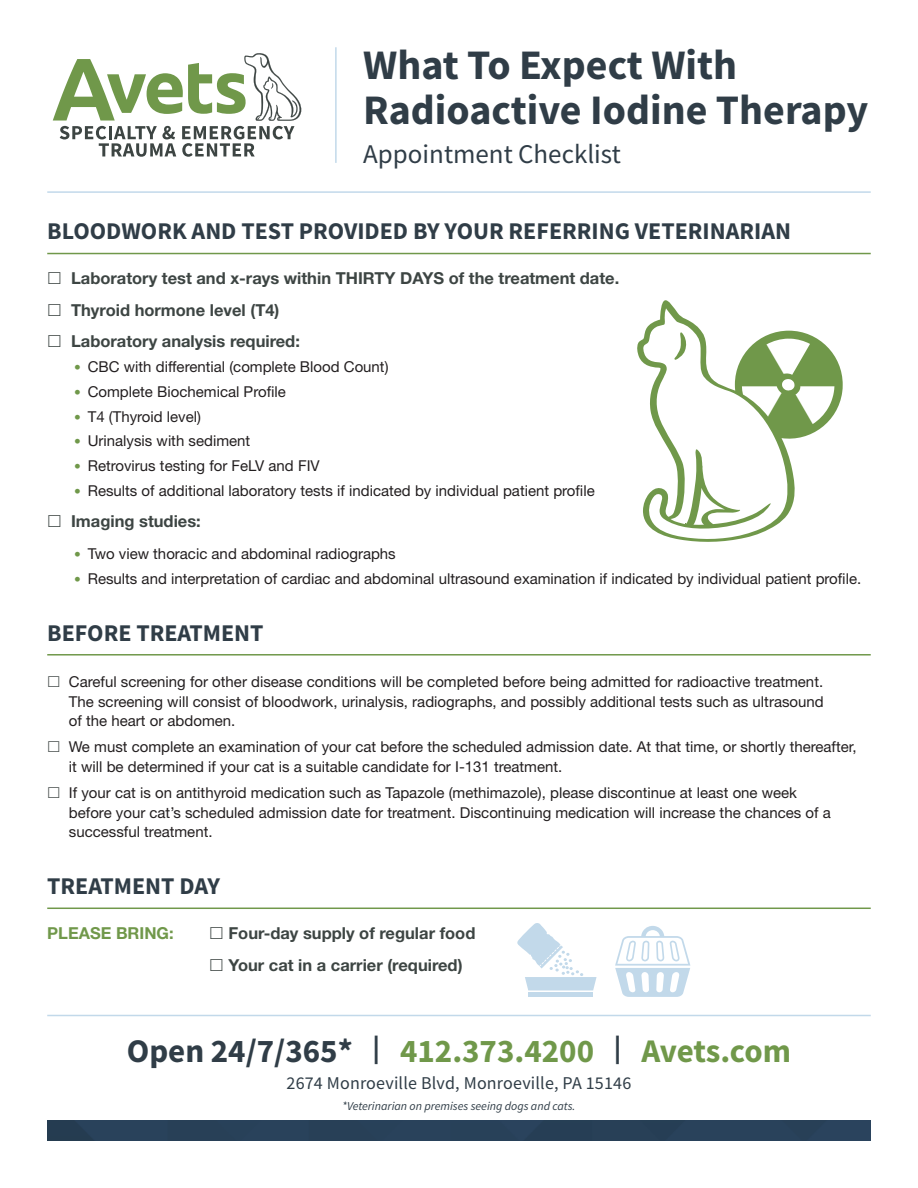
<style>
.page{position:relative;width:918px;height:1188px;background:#fff}
.page>*{position:absolute;margin:0;border:0;box-sizing:border-box;transform-origin:0 0}
.t1{font:700 42px/45px "Source Sans Pro";color:#303d47}
.t2{font:700 33px "Source Sans Pro";color:#70984a}
.t3{font:27px "Source Sans Pro";color:#303d47}
.t4{font:700 24px "Source Sans Pro";color:#303d47}
.t5{font:18px "Source Sans Pro";letter-spacing:.01em;color:#303d47}
.t6{font:700 16.5px/31.5px "Helvetica Neue LT Std";color:#3d4543}
.t7{font:700 16.5px "Helvetica Neue LT Std";color:#70984a}
.t8{font:15px/19.5px "Helvetica Neue LT Std";color:#231f20}
.t9{font:italic 12px "Source Sans Pro";color:#303d47}
.s1{font-size:13.5px;color:#70984a}
.s2{color:#303d47}
.s3{font-size:28.5px;color:#303d47}
</style>
<div class="page">
<hr style="left:47px;top:253px;width:824px;height:1px;background:#70984a">
<hr style="left:47px;top:654px;width:824px;height:2px;background:#70984a">
<hr style="left:47px;top:908px;width:824px;height:1px;background:#70984a">
<div style="left:47px;top:1120px;width:824px;height:21px;background:#284159"></div>
<svg style="left:53px;top:53px;width:249px;height:104px"></svg>
<svg style="left:637px;top:300px;width:206px;height:242px"></svg>
<svg style="left:694px;top:494px;width:29px;height:32px"></svg>
<svg style="left:795px;top:386px;width:40px;height:38px"></svg>
<svg style="left:768px;top:386px;width:14px;height:31px"></svg>
<svg style="left:674px;top:332px;width:13px;height:28px"></svg>
<hr style="left:335px;top:47px;width:2px;height:116px;background:#c2d9ea">
<hr style="left:47px;top:1015px;width:824px;height:1px;background:#c2d9ea">
<hr style="left:47px;top:191px;width:824px;height:2px;background:#c2d9ea">
<div style="left:528px;top:992px;width:65px;height:5px;background:#c2d9ea"></div>
<svg style="left:517px;top:923px;width:80px;height:67px"></svg>
<svg style="left:615px;top:926px;width:75px;height:71px"></svg>
<h1 class="t1" style="left:363px;top:42px;width:507px">What To Expect With<br>Radioactive Iodine Therapy</h1>
<h3 class="t3" style="left:363px;top:137px;width:259px">Appointment Checklist</h3>
<h3 class="t4" style="left:47px;top:215px;width:745px">BLOODWORK AND TEST PROVIDED BY YOUR REFERRING VETERINARIAN</h3>
<p class="t6" style="left:71px;top:262px;width:550px">Laboratory test and x-rays within THIRTY DAYS of the treatment date.<br>Thyroid hormone level (T4)<br>Laboratory analysis required:</p>
<p class="t8" style="left:74px;top:357px;width:316px"><span class="s1">•</span> CBC with differential (complete Blood Count)</p>
<p class="t8" style="left:74px;top:381px;width:213px"><span class="s1">•</span> Complete Biochemical Profile</p>
<p class="t8" style="left:74px;top:406px;width:128px"><span class="s1">•</span> T4 (Thyroid level)</p>
<p class="t8" style="left:74px;top:431px;width:178px"><span class="s1">•</span> Urinalysis with sediment</p>
<p class="t8" style="left:74px;top:456px;width:247px"><span class="s1">•</span> Retrovirus testing for FeLV and FIV</p>
<p class="t8" style="left:74px;top:480px;width:522px"><span class="s1">•</span> Results of additional laboratory tests if indicated by individual patient profile</p>
<p class="t6" style="left:71px;top:505px;width:131px">Imaging studies:</p>
<p class="t8" style="left:74px;top:543px;width:323px"><span class="s1">•</span> Two view thoracic and abdominal radiographs</p>
<p class="t8" style="left:74px;top:568px;width:789px"><span class="s1">•</span> Results and interpretation of cardiac and abdominal ultrasound examination if indicated by individual patient profile.</p>
<h3 class="t4" style="left:47px;top:616px;width:218px">BEFORE TREATMENT</h3>
<p class="t8" style="left:69px;top:672px;width:756px;text-align:justify">Careful screening for other disease conditions will be completed before being admitted for radioactive treatment.<br>The screening will consist of bloodwork, urinalysis, radiographs, and possibly additional tests such as ultrasound of the heart or abdomen.</p>
<p class="t8" style="left:69px;top:737px;width:789px">We must complete an examination of your cat before the scheduled admission date. At that time, or shortly thereafter, it will be determined if your cat is a suitable candidate for I-131 treatment.</p>
<p class="t8" style="left:69px;top:783px;width:763px">If your cat is on antithyroid medication such as Tapazole (methimazole), please discontinue at least one week before your cat’s scheduled admission date for treatment. Discontinuing medication will increase the chances of a successful treatment.</p>
<h3 class="t4" style="left:47px;top:870px;width:175px">TREATMENT DAY</h3>
<p class="t7" style="left:47px;top:923px;width:128px">PLEASE BRING:</p>
<p class="t6" style="left:229px;top:917px;width:248px">Four-day supply of regular food<br>Your cat in a carrier (required)</p>
<h2 class="t2" style="left:127px;top:1029px;width:666px"><span class="s2">Open 24/7/365*</span> <span class="s3">|</span> 412.373.4200 <span class="s3">|</span> Avets.com</h2>
<p class="t5" style="left:287px;top:1071px;width:346px">2674 Monroeville Blvd, Monroeville, PA 15146</p>
<p class="t9" style="left:342px;top:1098px;width:235px">*Veterinarian on premises seeing dogs and cats.</p>
</div>
